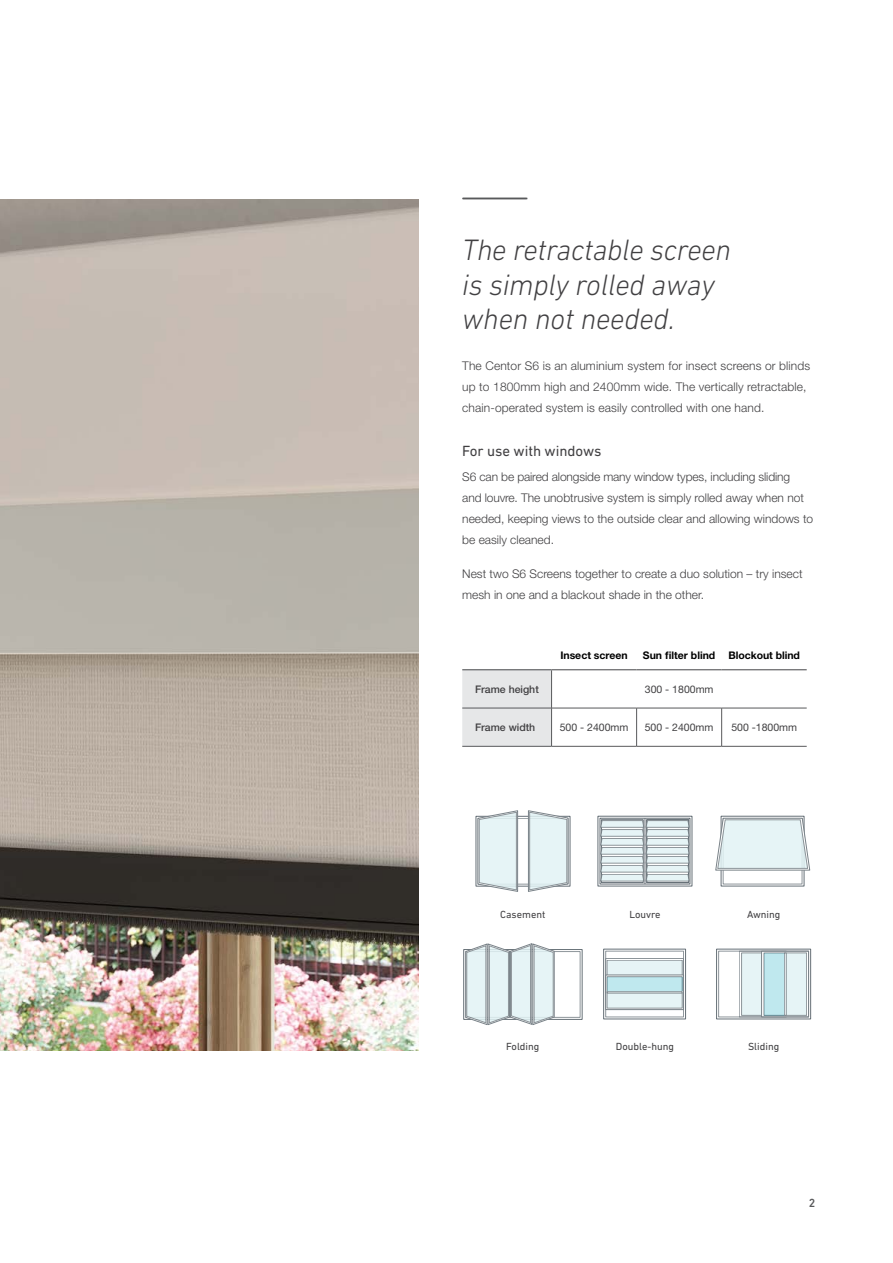
<style>
.page{position:relative;width:893px;height:1263px;background:#fff}
.page>*{position:absolute;margin:0;border:0;box-sizing:border-box;transform-origin:0 0}
.t1{font:italic 300 30px/34.5px "DIN Next LT Pro";letter-spacing:-.01em;color:#414042}
.t2{font:15px "DIN Next LT Pro";letter-spacing:-.005em;color:#414042}
.t3{font:300 12px/21px "Helvetica Neue LT Pro";color:#414042}
.t4{font:500 12px "DIN Next LT Pro";color:#58595b}
.t5{font:10.5px "DIN Next LT Pro";color:#414042}
.t6{font:10.5px "Helvetica Neue LT Pro";color:#414042}
.t7{font:700 10.5px "Helvetica Neue LT Pro";color:#000}
.t8{font:500 10.5px "Helvetica Neue LT Pro";color:#414042}
</style>
<div class="page">
<img style="left:0;top:199px;width:418px;height:851px">
<hr style="left:462px;top:198px;width:65px;height:1px;background:#58595b">
<div style="left:476px;top:816px;width:94px;height:70px;border:1px solid #667077"></div>
<svg style="left:478px;top:810px;width:40px;height:82px;background:#dbe7e9"></svg>
<svg style="left:528px;top:810px;width:40px;height:82px;background:#dbe7e9"></svg>
<div style="left:463px;top:949px;width:119px;height:70px;border:1px solid #667077"></div>
<svg style="left:465px;top:943px;width:90px;height:82px;background:#d5e0e2"></svg>
<div style="left:600px;top:818px;width:90px;height:66px;border:1px solid #667077"></div>
<div style="left:601px;top:819px;width:42px;height:64px;border:1px solid #667077"></div>
<hr style="left:645px;top:818px;width:1px;height:66px;background:#667077">
<div style="left:647px;top:819px;width:42px;height:64px;border:1px solid #667077"></div>
<svg style="left:600px;top:820px;width:89px;height:61px;background:#cfdadc"></svg>
<div style="left:603px;top:949px;width:83px;height:70px;border:1px solid #667077"></div>
<div style="left:605px;top:958px;width:79px;height:35px;border:1px solid #798288"></div>
<div style="left:607px;top:960px;width:75px;height:32px;background:#e2f3f5"></div>
<div style="left:607px;top:960px;width:75px;height:32px;border:1px solid #798288"></div>
<div style="left:605px;top:975px;width:79px;height:35px;border:1px solid #798288"></div>
<svg style="left:609px;top:978px;width:71px;height:28px;background:#d0ebef"></svg>
<div style="left:607px;top:976px;width:75px;height:32px;border:1px solid #798288"></div>
<div style="left:607px;top:991px;width:75px;height:2px;border:1px solid #798288"></div>
<div style="left:721px;top:816px;width:83px;height:70px;border:1px solid #667077"></div>
<svg style="left:715px;top:818px;width:95px;height:53px;background:#dde9eb"></svg>
<div style="left:739px;top:951px;width:47px;height:66px;border:1px solid #798288"></div>
<div style="left:742px;top:953px;width:42px;height:62px;background:#e2f3f5"></div>
<div style="left:741px;top:953px;width:43px;height:62px;border:1px solid #798288"></div>
<div style="left:761px;top:951px;width:48px;height:66px;border:1px solid #798288"></div>
<div style="left:718px;top:951px;width:91px;height:66px;border:1px solid #798288"></div>
<div style="left:716px;top:949px;width:95px;height:70px;border:1px solid #667077"></div>
<svg style="left:766px;top:955px;width:39px;height:58px;background:#d1ecf0"></svg>
<div style="left:764px;top:953px;width:43px;height:62px;border:1px solid #798288"></div>
<div style="left:784px;top:953px;width:2px;height:62px;border:1px solid #798288"></div>
<div style="left:462px;top:670px;width:89px;height:76px;background:#e6e7e8"></div>
<hr style="left:462px;top:746px;width:90px;height:1px;background:#58595b">
<hr style="left:551px;top:670px;width:1px;height:38px;background:#58595b">
<hr style="left:551px;top:708px;width:1px;height:38px;background:#58595b">
<hr style="left:636px;top:708px;width:1px;height:38px;background:#58595b">
<hr style="left:721px;top:708px;width:1px;height:38px;background:#58595b">
<hr style="left:462px;top:669px;width:90px;height:1px;background:#58595b">
<hr style="left:552px;top:669px;width:85px;height:1px;background:#58595b">
<hr style="left:637px;top:669px;width:85px;height:1px;background:#58595b">
<hr style="left:722px;top:669px;width:85px;height:1px;background:#58595b">
<hr style="left:462px;top:708px;width:90px;height:1px;background:#58595b">
<hr style="left:552px;top:746px;width:85px;height:1px;background:#58595b">
<hr style="left:637px;top:746px;width:85px;height:1px;background:#58595b">
<hr style="left:722px;top:746px;width:85px;height:1px;background:#58595b">
<hr style="left:552px;top:708px;width:85px;height:1px;background:#58595b">
<hr style="left:637px;top:708px;width:85px;height:1px;background:#58595b">
<hr style="left:722px;top:708px;width:85px;height:1px;background:#58595b">
<h1 class="t1" style="left:462px;top:232px;width:270px">The retractable screen is simply rolled away when not needed.</h1>
<p class="t3" style="left:462px;top:355px;width:349px">The Centor S6 is an aluminium system for insect screens or blinds up to 1800mm high and 2400mm wide. The vertically retractable, chain-operated system is easily controlled with one hand.</p>
<p class="t2" style="left:462px;top:442px;width:141px">For use with windows</p>
<p class="t3" style="left:462px;top:466px;width:352px">S6 can be paired alongside many window types, including sliding<br>and louvre. The unobtrusive system is simply rolled away when not needed, keeping views to the outside clear and allowing windows to be easily cleaned.</p>
<p class="t3" style="left:462px;top:563px;width:342px">Nest two S6 Screens together to create a duo solution – try insect mesh in one and a blackout shade in the other.</p>
<p class="t7" style="left:560px;top:649px;width:69px">Insect screen</p>
<p class="t7" style="left:643px;top:649px;width:159px">Sun filter blind Blockout blind</p>
<p class="t8" style="left:475px;top:683px;width:65px">Frame height</p>
<p class="t6" style="left:645px;top:683px;width:70px">300 - 1800mm</p>
<p class="t8" style="left:475px;top:721px;width:62px">Frame width</p>
<p class="t6" style="left:560px;top:721px;width:70px">500 - 2400mm</p>
<p class="t6" style="left:645px;top:721px;width:70px">500 - 2400mm</p>
<p class="t6" style="left:731px;top:721px;width:67px">500 -1800mm</p>
<p class="t5" style="left:500px;top:908px;width:47px">Casement</p>
<p class="t5" style="left:506px;top:1041px;width:35px">Folding</p>
<p class="t5" style="left:629px;top:908px;width:33px">Louvre</p>
<p class="t5" style="left:616px;top:1041px;width:60px">Double-hung</p>
<p class="t5" style="left:747px;top:908px;width:35px">Awning</p>
<p class="t5" style="left:748px;top:1041px;width:33px">Sliding</p>
<p class="t4" style="left:809px;top:1196px;width:8px">2</p>
</div>
